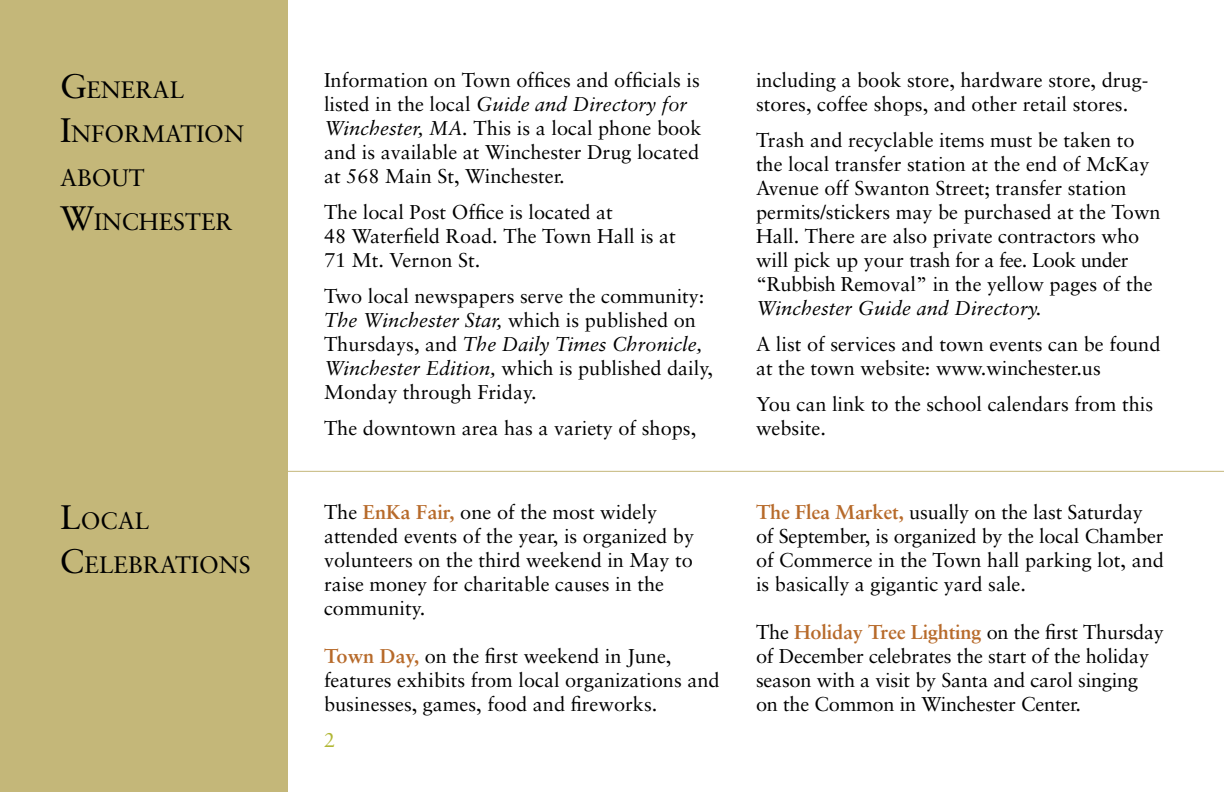
<style>
.page{position:relative;width:1224px;height:792px;background:#fff}
.page>*{position:absolute;margin:0;border:0;box-sizing:border-box;transform-origin:0 0}
.t1{font:23.8px/44px "Sabon";color:#000}
.t2{font:20px/24px "Sabon";color:#000}
.t3{font:italic 20px "Sabon";color:#000}
.t4{font:20px "Sabon";color:#b1b735}
.s1{font-size:34px}
.s2{font-style:italic}
.s3{font-weight:700;color:#b76a2a}
</style>
<div class="page">
<div style="left:0;top:0;width:288px;height:792px;background:#c4b779"></div>
<hr style="left:283px;top:471px;width:941px;height:1px;background:#c4b779">
<p class="t1" style="left:60px;top:68px;width:185px"><span class="s1">G</span>ENERAL<br><span class="s1">I</span>NFORMATION<br>ABOUT<br><span class="s1">W</span>INCHESTER</p>
<p class="t1" style="left:60px;top:498px;width:192px"><span class="s1">L</span>OCAL<br><span class="s1">C</span>ELEBRATIONS</p>
<p class="t2" style="left:324px;top:68px;width:379px">Information on Town offices and officials is listed in the local <span class="s2">Guide and Directory for Winchester, MA.</span> This is a local phone book and is available at Winchester Drug located at 568 Main St, Winchester.</p>
<p class="t2" style="left:324px;top:200px;width:353px">The local Post Office is located at<br>48 Waterfield Road. The Town Hall is at<br>71 Mt. Vernon St.</p>
<p class="t2" style="left:324px;top:284px;width:391px">Two local newspapers serve the community:<br><span class="s2">The Winchester Star,</span> which is published on Thursdays, and <span class="s2">The Daily Times Chronicle, Winchester Edition,</span> which is published daily, Monday through Friday.</p>
<p class="t2" style="left:324px;top:416px;width:374px">The downtown area has a variety of shops,</p>
<p class="t2" style="left:324px;top:500px;width:372px">The <span class="s3">EnKa Fair,</span> one of the most widely attended events of the year, is organized by volunteers on the third weekend in May to raise money for charitable causes in the community.</p>
<p class="t2" style="left:324px;top:644px;width:397px"><span class="s3">Town Day,</span> on the first weekend in June, features exhibits from local organizations and businesses, games, food and fireworks.</p>
<p class="t4" style="left:324px;top:729px;width:13px">2</p>
<p class="t2" style="left:756px;top:68px;width:394px">including a book store, hardware store, drug&shy;stores, coffee shops, and other retail stores.</p>
<p class="t2" style="left:756px;top:128px;width:406px">Trash and recyclable items must be taken to the local transfer station at the end of McKay Avenue off Swanton Street; transfer station permits/stickers may be purchased at the Town Hall. There are also private contractors who will pick up your trash for a fee. Look under “Rubbish Removal” in the yellow pages of the</p>
<p class="t3" style="left:756px;top:297px;width:287px">Winchester Guide and Directory.</p>
<p class="t2" style="left:756px;top:332px;width:406px">A list of services and town events can be found at the town website: www.winchester.us</p>
<p class="t2" style="left:756px;top:392px;width:399px">You can link to the school calendars from this website.</p>
<p class="t2" style="left:756px;top:500px;width:409px"><span class="s3">The Flea Market,</span> usually on the last Saturday of September, is organized by the local Chamber of Commerce in the Town hall parking lot, and is basically a gigantic yard sale.</p>
<p class="t2" style="left:756px;top:620px;width:409px">The <span class="s3">Holiday Tree Lighting</span> on the first Thursday of December celebrates the start of the holiday season with a visit by Santa and carol singing on the Common in Winchester Center.</p>
</div>
